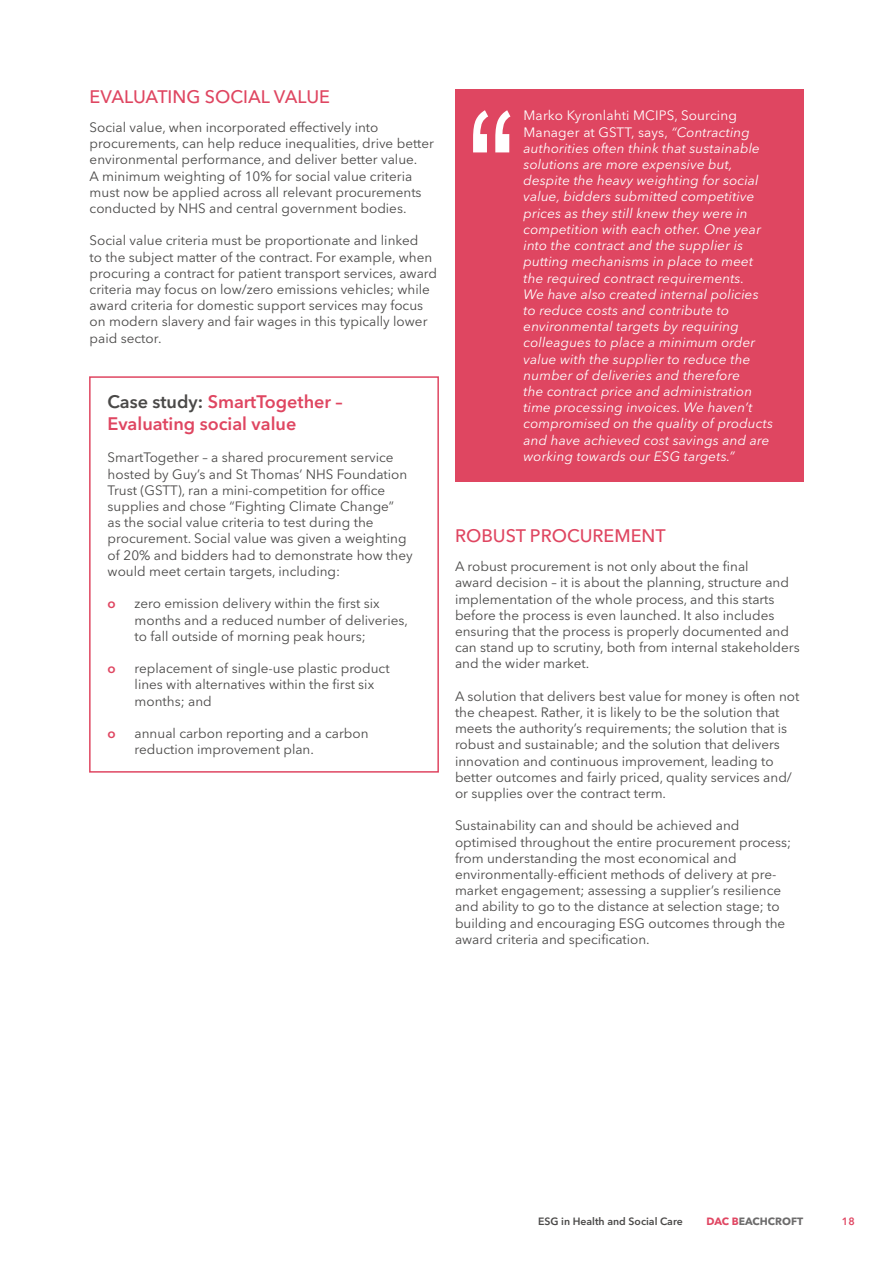
<style>
.page{position:relative;width:893px;height:1263px;background:#fff}
.page>*{position:absolute;margin:0;border:0;box-sizing:border-box;transform-origin:0 0}
.t1{font:600 18px/21.6px "Avenir Next LT Pro";color:#df4661}
.t2{font:500 18px "Avenir Next LT Pro";color:#df4661}
.t3{font:13.5px/16.2px "Avenir Next LT Pro";color:#4a4948}
.t4{font:italic 13.5px/16.2px "Avenir Next LT Pro";letter-spacing:.01em;color:#fff}
.t5{font:600 13.5px "Avenir Next LT Pro";color:#df4661}
.t6{font:600 10.5px "Avenir Next LT Pro";color:#4a4948}
.t7{font:700 10.5px "Avenir Next LT Pro";color:#6c6b6b}
.t8{font:600 10.5px "Avenir Next LT Pro";color:#e04662}
.s1{color:#4a4948}
.s2{font-style:normal}
.s3{color:#e04662}
</style>
<div class="page">
<div style="left:455px;top:89px;width:349px;height:392px;background:#df4661"></div>
<svg style="left:473px;top:110px;width:37px;height:42px"></svg>
<div style="left:89px;top:376px;width:350px;height:397px;border:2px solid #df4661"></div>
<h1 class="t2" style="left:90px;top:86px;width:242px">EVALUATING SOCIAL VALUE</h1>
<p class="t3" style="left:90px;top:119px;width:346px">Social value, when incorporated effectively into procurements, can help reduce inequalities, drive better environmental performance, and deliver better value.<br>A minimum weighting of 10% for social value criteria must now be applied across all relevant procurements conducted by NHS and central government bodies.</p>
<p class="t3" style="left:90px;top:233px;width:349px">Social value criteria must be proportionate and linked<br>to the subject matter of the contract. For example, when procuring a contract for patient transport services, award criteria may focus on low/zero emissions vehicles; while award criteria for domestic support services may focus on modern slavery and fair wages in this typically lower paid sector.</p>
<h1 class="t1" style="left:108px;top:391px;width:237px"><span class="s1">Case study:</span> SmartTogether –<br>Evaluating social value</h1>
<p class="t3" style="left:108px;top:450px;width:307px">SmartTogether – a shared procurement service hosted by Guy’s and St Thomas’ NHS Foundation Trust (GSTT), ran a mini-competition for office supplies and chose “Fighting Climate Change”<br>as the social value criteria to test during the procurement. Social value was given a weighting of 20% and bidders had to demonstrate how they would meet certain targets, including:</p>
<p class="t5" style="left:108px;top:595px;width:10px">o</p>
<p class="t3" style="left:135px;top:595px;width:275px">zero emission delivery within the first six months and a reduced number of deliveries, to fall outside of morning peak hours;</p>
<p class="t5" style="left:108px;top:660px;width:10px">o</p>
<p class="t3" style="left:135px;top:660px;width:257px">replacement of single-use plastic product lines with alternatives within the first six months; and</p>
<p class="t5" style="left:108px;top:725px;width:10px">o</p>
<p class="t3" style="left:135px;top:725px;width:235px">annual carbon reporting and a carbon reduction improvement plan.</p>
<p class="t4" style="left:524px;top:108px;width:251px"><span class="s2">Marko Kyronlahti MCIPS, Sourcing Manager at GSTT, says,</span> “Contracting authorities often think that sustainable solutions are more expensive but, despite the heavy weighting for social value, bidders submitted competitive prices as they still knew they were in competition with each other. One year into the contract and the supplier is putting mechanisms in place to meet the required contract requirements.<br>We have also created internal policies to reduce costs and contribute to environmental targets by requiring colleagues to place a minimum order value with the supplier to reduce the number of deliveries and therefore<br>the contract price and administration time processing invoices. We haven’t compromised on the quality of products and have achieved cost savings and are working towards our ESG targets.”</p>
<h1 class="t2" style="left:455px;top:525px;width:212px">ROBUST PROCUREMENT</h1>
<p class="t3" style="left:455px;top:558px;width:346px">A robust procurement is not only about the final<br>award decision – it is about the planning, structure and implementation of the whole process, and this starts before the process is even launched. It also includes ensuring that the process is properly documented and can stand up to scrutiny, both from internal stakeholders and the wider market.</p>
<p class="t3" style="left:455px;top:688px;width:346px">A solution that delivers best value for money is often not the cheapest. Rather, it is likely to be the solution that meets the authority’s requirements; the solution that is robust and sustainable; and the solution that delivers innovation and continuous improvement, leading to better outcomes and fairly priced, quality services and/ or supplies over the contract term.</p>
<p class="t3" style="left:455px;top:818px;width:338px">Sustainability can and should be achieved and optimised throughout the entire procurement process; from understanding the most economical and environmentally-efficient methods of delivery at pre&shy;market engagement; assessing a supplier’s resilience and ability to go to the distance at selection stage; to building and encouraging ESG outcomes through the award criteria and specification.</p>
<p class="t6" style="left:538px;top:1215px;width:146px">ESG in Health and Social Care</p>
<p class="t7" style="left:706px;top:1215px;width:98px"><span class="s3">DAC B</span>EACHCROFT</p>
<p class="t8" style="left:842px;top:1215px;width:15px">18</p>
</div>
